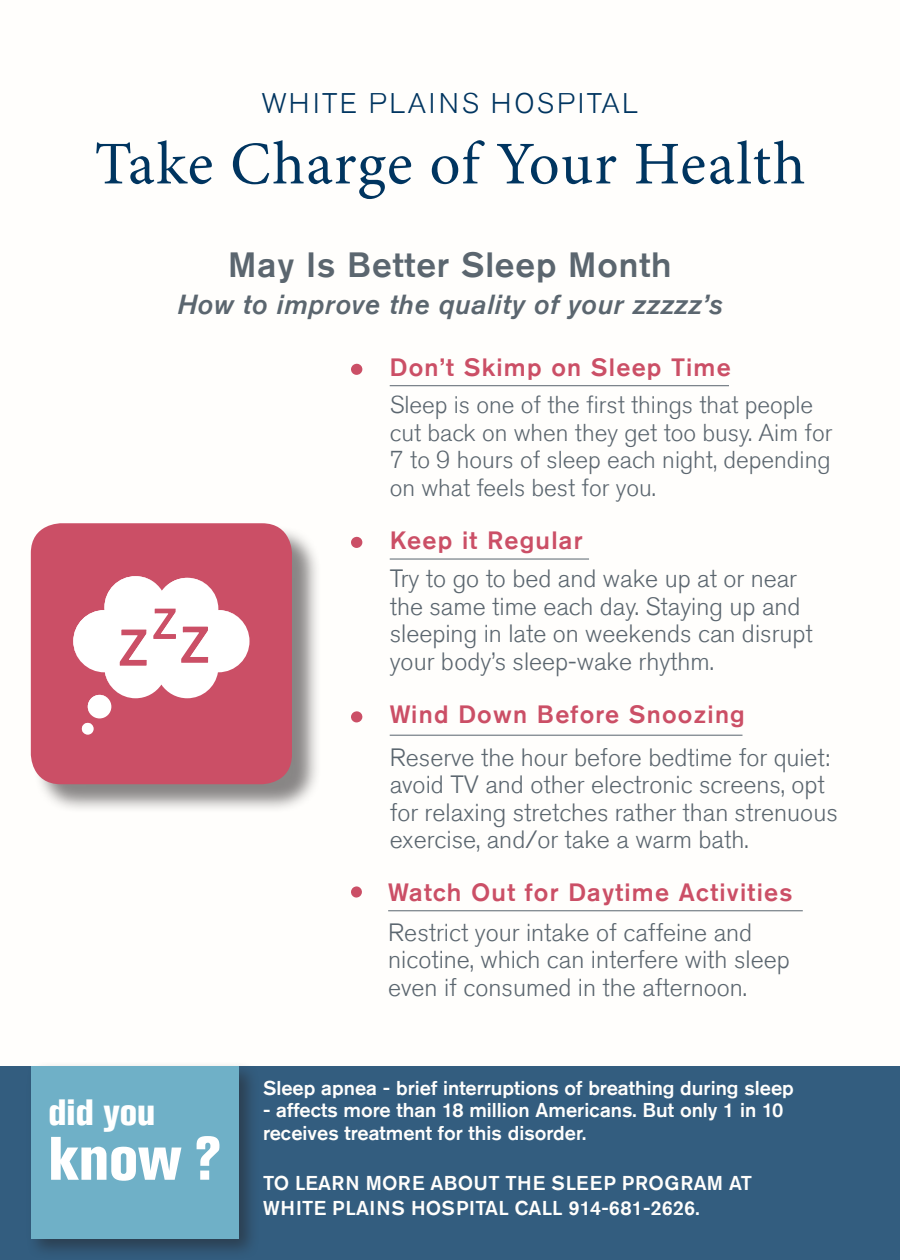
<style>
.page{position:relative;width:900px;height:1260px;background:#fff}
.page>*{position:absolute;margin:0;border:0;box-sizing:border-box;transform-origin:0 0}
.t1{font:60.75px "Minion Pro";letter-spacing:.015em;color:#003560}
.t2{font:800 condensed 60.75px "Akzidenz Grotesk Std";color:#fff}
.t3{font:800 condensed 36.5px "Akzidenz Grotesk Std";color:#fff}
.t4{font:500 35px "Akzidenz Grotesk Std";letter-spacing:.025em;color:#5b666f}
.t5{font:300 28.25px "Akzidenz Grotesk Std";letter-spacing:.085em;color:#003560}
.t6{font:italic 500 27.5px "Akzidenz Grotesk Std";letter-spacing:.025em;color:#5b666f}
.t7{font:300 25px/27.5px "Akzidenz Grotesk Std";color:#5b666f}
.t8{font:500 25px "Akzidenz Grotesk Std";letter-spacing:.05em;color:#cb4f66}
.t9{font:300 24.5px/27.5px "Akzidenz Grotesk Std";color:#5b666f}
.t10{font:500 20px/22.5px "Akzidenz Grotesk Std";color:#fffefc}
</style>
<div class="page">
<div style="left:351px;top:363px;width:12px;height:12px;background:#cb4f66;border-radius:50%"></div>
<hr style="left:390px;top:385px;width:339px;height:1px;background:#5b666f">
<div style="left:0;top:1066px;width:900px;height:194px;background:#335d7f"></div>
<div style="left:25px;top:1061px;width:235px;height:199px;background:#231f20;opacity:.5"></div>
<div style="left:31px;top:1066px;width:208px;height:173px;background:#6fb0c7"></div>
<hr style="left:390px;top:559px;width:199px;height:1px;background:#5b666f">
<div style="left:351px;top:537px;width:12px;height:11px;background:#cb4f66;border-radius:50%"></div>
<hr style="left:390px;top:735px;width:353px;height:1px;background:#5b666f">
<div style="left:351px;top:711px;width:12px;height:12px;background:#cb4f66;border-radius:50%"></div>
<hr style="left:388px;top:910px;width:415px;height:1px;background:#5b666f">
<div style="left:351px;top:886px;width:11px;height:12px;background:#cb4f66;border-radius:50%"></div>
<div style="left:33px;top:525px;width:289px;height:289px;background:#231f20;opacity:.54"></div>
<div style="left:31px;top:523px;width:261px;height:261px;background:#cb4f66;border-radius:30px"></div>
<div style="left:88px;top:695px;width:23px;height:23px;background:#fff;border-radius:50%"></div>
<svg style="left:73px;top:576px;width:177px;height:139px"></svg>
<svg style="left:82px;top:723px;width:12px;height:12px"></svg>
<svg style="left:82px;top:723px;width:10px;height:10px"></svg>
<p class="t5" style="left:262px;top:88px;width:378px">white plains hospital</p>
<h1 class="t1" style="left:95px;top:123px;width:712px">Take Charge of Your Health</h1>
<h3 class="t4" style="left:228px;top:244px;width:445px">May Is Better Sleep Month</h3>
<p class="t6" style="left:177px;top:289px;width:547px">How to improve the quality of your zzzzz’s</p>
<p class="t8" style="left:390px;top:352px;width:343px">Don’t Skimp on Sleep Time</p>
<p class="t9" style="left:390px;top:392px;width:444px">Sleep is one of the first things that people cut back on when they get too busy. Aim for 7 to 9 hours of sleep each night, depending on what feels best for you.</p>
<h2 class="t3" style="left:48px;top:1091px;width:109px">did you</h2>
<h1 class="t2" style="left:48px;top:1123px;width:175px">know ?</h1>
<p class="t8" style="left:390px;top:525px;width:194px">Keep it Regular</p>
<p class="t7" style="left:390px;top:565px;width:425px">Try to go to bed and wake up at or near the same time each day. Staying up and sleeping in late on weekends can disrupt your body’s sleep-wake rhythm.</p>
<p class="t8" style="left:390px;top:699px;width:357px">Wind Down Before Snoozing</p>
<p class="t7" style="left:390px;top:744px;width:450px">Reserve the hour before bedtime for quiet: avoid TV and other electronic screens, opt for relaxing stretches rather than strenuous exercise, and/or take a warm bath.</p>
<p class="t8" style="left:388px;top:877px;width:406px">Watch Out for Daytime Activities</p>
<p class="t7" style="left:388px;top:919px;width:403px">Restrict your intake of caffeine and nicotine, which can interfere with sleep even if consumed in the afternoon.</p>
<p class="t10" style="left:263px;top:1076px;width:532px">Sleep apnea - brief interruptions of breathing during sleep</p>
<p class="t10" style="left:263px;top:1099px;width:522px">- affects more than 18 million Americans. But only 1 in 10 receives treatment for this disorder.</p>
<p class="t10" style="left:263px;top:1170px;width:479px;line-height:25px">To learn more about the sleep program at<br>White Plai ns H os pital call 914-681-2626.</p>
</div>
